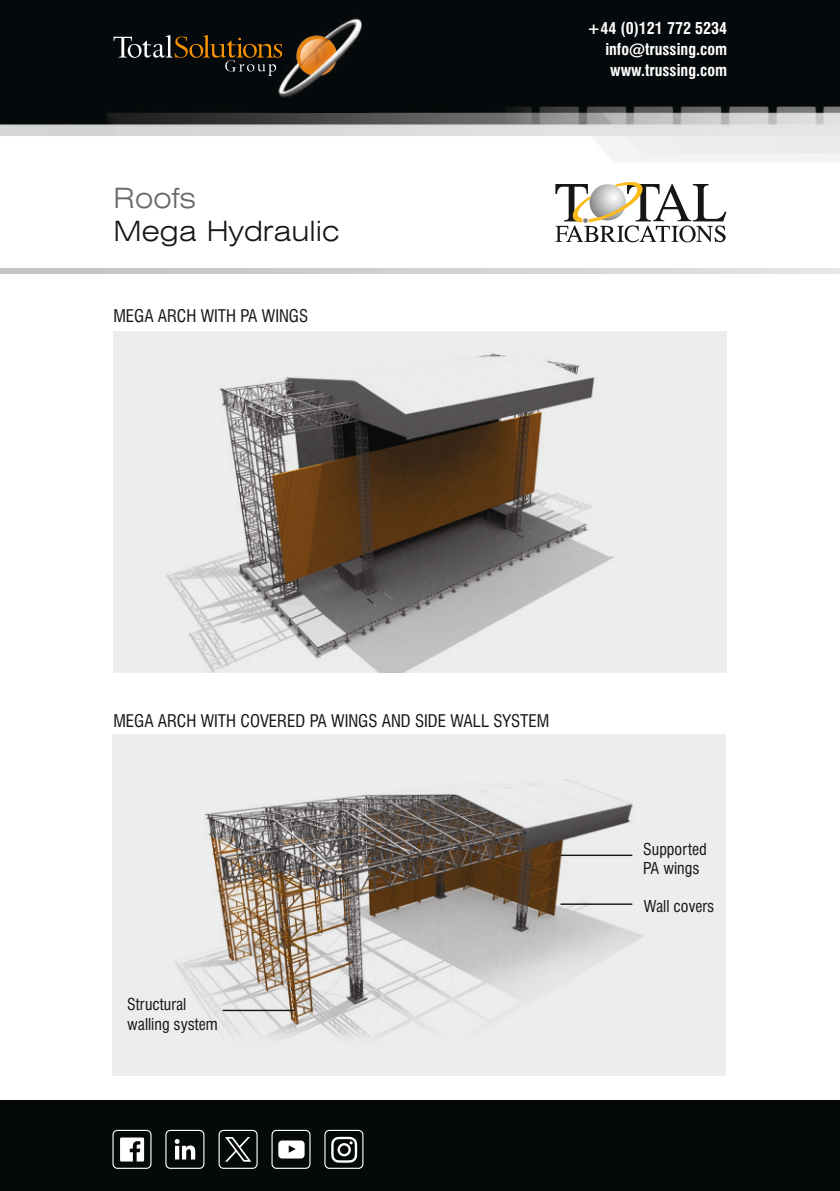
<style>
.page{position:relative;width:840px;height:1191px;background:#fff}
.page>*{position:absolute;margin:0;border:0;box-sizing:border-box;transform-origin:0 0}
.t1{font:300 expanded 28px "Swiss 721 BT";color:#151616}
.t2{font:300 expanded 28px "Swiss 721 BT";color:#686868}
.t3{font:condensed 17px "Swiss 721 BT";color:#151616}
.t4{font:700 condensed 16px/21.2px "Swiss 721 BT";color:#fff;text-align:right}
.t5{font:condensed 16px/19.2px "Swiss 721 BT";color:#151616}
</style>
<div class="page">
<img style="left:113px;top:734px;width:612px;height:341px">
<img style="left:113px;top:332px;width:613px;height:340px">
<img style="left:0;top:0;width:839px;height:162px">
<img style="left:269px;top:12px;width:99px;height:100px">
<svg style="left:113px;top:35px;width:170px;height:41px;background:#282319"></svg>
<svg style="left:0;top:269px;width:839px;height:5px;background:#d2d2d2"></svg>
<div style="left:0;top:1100px;width:839px;height:91px;background:#06090a"></div>
<div style="left:218px;top:1129px;width:39px;height:39px;border:1px solid #fff;border-radius:4px"></div>
<svg style="left:225px;top:1137px;width:26px;height:24px"></svg>
<div style="left:112px;top:1129px;width:39px;height:39px;border:1px solid #fff;border-radius:4px"></div>
<div style="left:165px;top:1129px;width:39px;height:39px;border:1px solid #fff;border-radius:4px"></div>
<div style="left:271px;top:1129px;width:39px;height:39px;border:1px solid #fff;border-radius:4px"></div>
<div style="left:324px;top:1129px;width:39px;height:39px;border:1px solid #fff;border-radius:4px"></div>
<svg style="left:331px;top:1136px;width:26px;height:26px"></svg>
<svg style="left:278px;top:1140px;width:26px;height:18px"></svg>
<svg style="left:174px;top:1139px;width:21px;height:20px"></svg>
<svg style="left:120px;top:1137px;width:24px;height:24px"></svg>
<hr style="left:560px;top:854px;width:72px;height:2px;background:#151616">
<hr style="left:560px;top:903px;width:72px;height:2px;background:#151616">
<hr style="left:222px;top:1009px;width:72px;height:2px;background:#151616">
<svg style="left:555px;top:182px;width:171px;height:61px"></svg>
<h1 class="t2" style="left:113px;top:186px;width:84px">Roofs</h1>
<h1 class="t1" style="left:113px;top:220px;width:227px">Mega Hydraulic</h1>
<p class="t3" style="left:113px;top:309px;width:196px">MEGA ARCH WITH PA WINGS</p>
<p class="t4" style="left:586px;top:19px;width:141px">+44 (0)121 772 5234 info@trussing.com www.trussing.com</p>
<p class="t3" style="left:113px;top:713px;width:437px">MEGA ARCH WITH COVERED PA WINGS AND SIDE WALL SYSTEM</p>
<p class="t5" style="left:127px;top:996px;width:92px">Structural walling system</p>
<p class="t5" style="left:643px;top:841px;width:65px">Supported<br>PA wings</p>
<p class="t5" style="left:643px;top:898px;width:72px">Wall covers</p>
</div>
